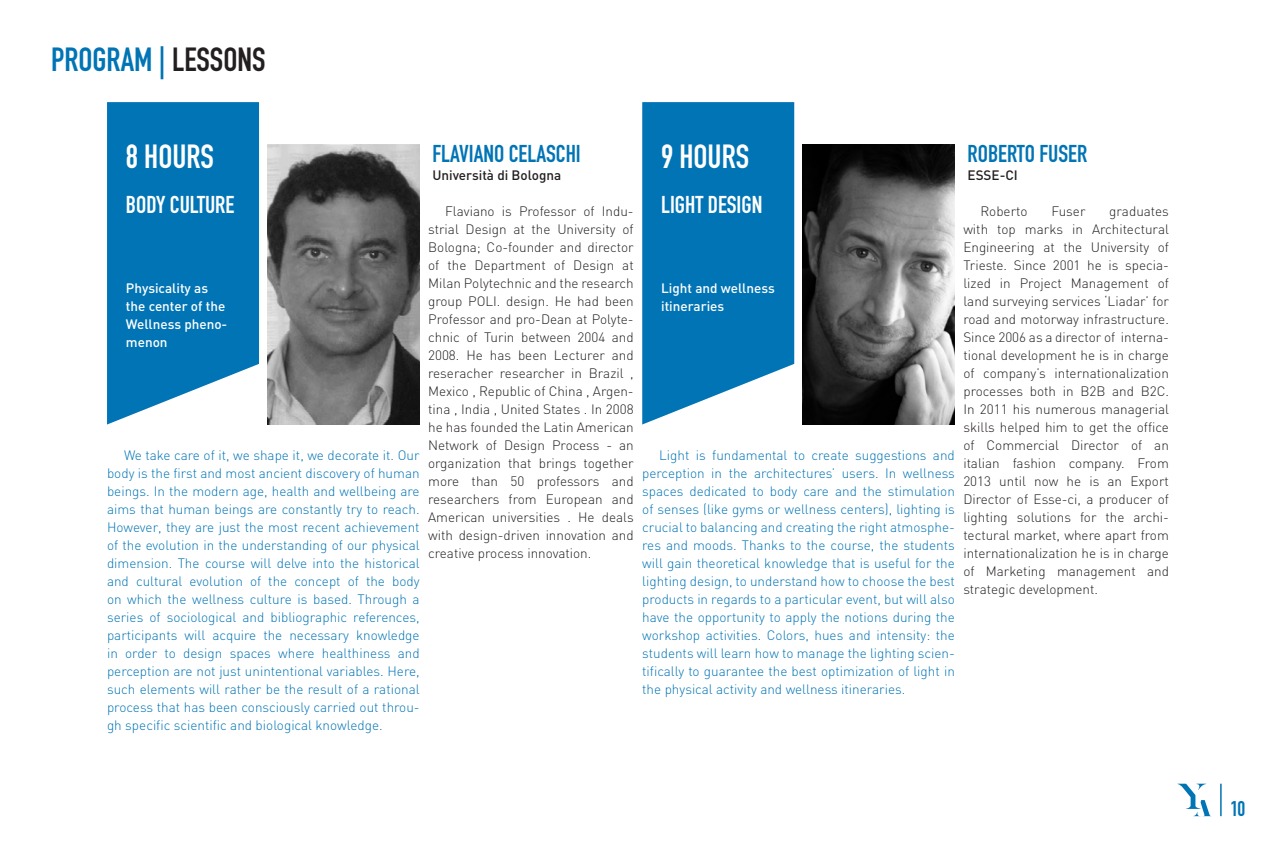
<style>
.page{position:relative;width:1276px;height:851px;background:#fff}
.page>*{position:absolute;margin:0;border:0;box-sizing:border-box;transform-origin:0 0}
.TITOLO{font:700 33px "DIN Condensed";color:#0074b5}
.TITOLO_bianco{font:700 33px "DIN Condensed";color:#fff}
.titoletto{font:700 24px "DIN Condensed";color:#0074b5}
.titoletto_-_bianco{font:700 24px "DIN Condensed";color:#fff}
.t1{font:700 21px "DIN Condensed";color:#0074b5}
.corpo_2{font:300 13.5px/18px "DIN";color:#0074b5;text-align:justify}
.corpo{font:300 13.5px/18px "DIN";color:#231f20;text-align:justify}
.didascalie_-_bianco{font:500 13.5px/18px "DIN";color:#fff}
.didascalie{font:500 13.5px "DIN";color:#231f20}
.s1{color:#231f20}
</style>
<div class="page">
<svg style="left:1177px;top:783px;width:34px;height:33px"></svg>
<hr style="left:1220px;top:783px;width:1px;height:33px;background:#0074b5">
<img style="left:268px;top:145px;width:152px;height:279px">
<img style="left:803px;top:145px;width:152px;height:279px">
<svg style="left:107px;top:102px;width:152px;height:322px;background:#1780bb"></svg>
<svg style="left:642px;top:102px;width:152px;height:322px;background:#1881bc"></svg>
<p class="TITOLO" style="left:51px;top:40px;width:216px">PROGRAM | <span class="s1">LESSONS</span></p>
<p class="TITOLO_bianco" style="left:126px;top:137px;width:90px">8 HOURS</p>
<p class="TITOLO_bianco" style="left:661px;top:137px;width:90px">9 HOURS</p>
<p class="titoletto" style="left:432px;top:139px;width:150px">FLAVIANO CELASCHI</p>
<p class="didascalie" style="left:432px;top:166px;width:130px">Università di Bologna</p>
<p class="corpo" style="left:428px;top:202px;width:207px;text-indent:17px">Flaviano is Professor of Indu&shy;strial Design at the University of Bologna; Co-founder and director of the Department of Design at Milan Polytechnic and the research group POLI. design. He had been Professor and pro-Dean at Polyte&shy;chnic of Turin between 2004 and 2008. He has been Lecturer and reseracher researcher in Brazil , Mexico , Republic of China , Argen&shy;tina , India , United States . In 2008 he has founded the Latin American Network of Design Process - an organization that brings together more than 50 professors and researchers from European and American universities . He deals with design-driven innovation and creative process innovation.</p>
<p class="titoletto_-_bianco" style="left:126px;top:190px;width:110px">BODY CULTURE</p>
<p class="titoletto_-_bianco" style="left:661px;top:190px;width:103px">LIGHT DESIGN</p>
<p class="didascalie_-_bianco" style="left:126px;top:278px;width:103px">Physicality as the center of the<br>Wellness pheno&shy;menon</p>
<p class="didascalie_-_bianco" style="left:661px;top:278px;width:115px">Light and wellness itineraries</p>
<p class="corpo_2" style="left:107px;top:446px;width:314px;text-indent:17px">We take care of it, we shape it, we decorate it. Our body is the first and most ancient discovery of human beings. In the modern age, health and wellbeing are aims that human beings are constantly try to reach.<br>However, they are just the most recent achievement of the evolution in the understanding of our physical dimension. The course will delve into the historical and cultural evolution of the concept of the body on which the wellness culture is based. Through a series of sociological and bibliographic references, participants will acquire the necessary knowledge in order to design spaces where healthiness and perception are not just unintentional variables. Here, such elements will rather be the result of a rational process that has been consciously carried out throu&shy;gh specific scientific and biological knowledge.</p>
<p class="corpo_2" style="left:642px;top:446px;width:314px;text-indent:17px">Light is fundamental to create suggestions and perception in the architectures’ users. In wellness spaces dedicated to body care and the stimulation of senses (like gyms or wellness centers), lighting is crucial to balancing and creating the right atmosphe&shy;res and moods. Thanks to the course, the students will gain theoretical knowledge that is useful for the lighting design, to understand how to choose the best products in regards to a particular event, but will also have the opportunity to apply the notions during the workshop activities. Colors, hues and intensity: the students will learn how to manage the lighting scien&shy;tifically to guarantee the best optimization of light in the physical activity and wellness itineraries.</p>
<p class="titoletto" style="left:967px;top:139px;width:121px">ROBERTO FUSER</p>
<p class="didascalie" style="left:967px;top:166px;width:52px">ESSE-CI</p>
<p class="corpo" style="left:980px;top:202px;width:49px">Roberto</p>
<p class="corpo" style="left:1051px;top:202px;width:36px">Fuser</p>
<p class="corpo" style="left:963px;top:202px;width:207px;text-indent:146px">graduates with top marks in Architectural Engineering at the University of Trieste. Since 2001 he is specia&shy;lized in Project Management of land surveying services ‘Liadar’ for road and motorway infrastructure.<br>Since 2006 as a director of interna&shy;tional development he is in charge of company’s internationalization processes both in B2B and B2C.<br>In 2011 his numerous managerial skills helped him to get the office of Commercial Director of an italian fashion company. From 2013 until now he is an Export Director of Esse-ci, a producer of lighting solutions for the archi&shy;tectural market, where apart from internationalization he is in charge of Marketing management and strategic development.</p>
<h3 class="t1" style="left:1230px;top:796px;width:16px">10</h3>
</div>
